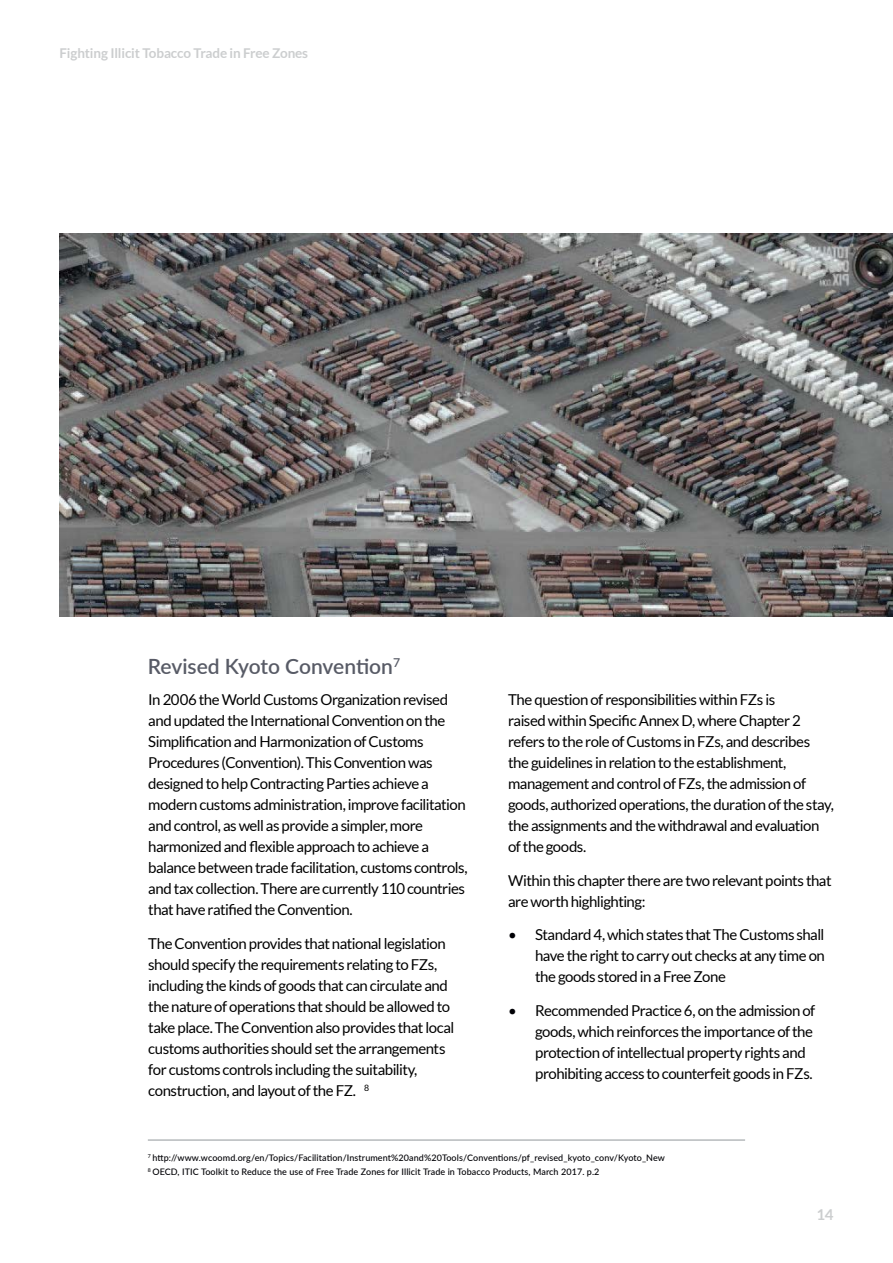
<style>
.page{position:relative;width:893px;height:1263px;background:#fff}
.page>*{position:absolute;margin:0;border:0;box-sizing:border-box;transform-origin:0 0}
.t1{font:600 21px "Lato";letter-spacing:-.005em;color:#585b66}
.t2{font:15px/21px "Lato";letter-spacing:-.035em;color:#000}
.t3{font:700 15px "Lato";color:#cccecf}
.t4{font:700 13.5px "Lato";letter-spacing:-.01em;color:#cccecf}
.t5{font:500 9px/13.5px "Lato";letter-spacing:.01em;color:#000005}
.s1{color:#000005}
</style>
<div class="page">
<img style="left:60px;top:234px;width:833px;height:383px">
<hr style="left:148px;top:1140px;width:597px;height:1px;background:#92979a">
<p class="t4" style="left:60px;top:45px;width:250px">Fighting Illicit Tobacco Trade in Free Zones</p>
<h1 class="t1" style="left:148px;top:651px;width:254px">Revised Kyoto Convention<sup>7</sup></h1>
<p class="t2" style="left:148px;top:689px;width:321px">In 2006 the World Customs Organization revised and updated the International Convention on the Simplification and Harmonization of Customs Procedures (Convention). This Convention was designed to help Contracting Parties achieve a modern customs administration, improve facilitation and control, as well as provide a simpler, more harmonized and flexible approach to achieve a balance between trade facilitation, customs controls, and tax collection. There are currently 110 countries that have ratified the Convention.</p>
<p class="t2" style="left:148px;top:933px;width:308px">The Convention provides that national legislation should specify the requirements relating to FZs, including the kinds of goods that can circulate and the nature of operations that should be allowed to take place. The Convention also provides that local customs authorities should set the arrangements for customs controls including the suitability, construction, and layout of the FZ. <sup>8</sup></p>
<p class="t2" style="left:508px;top:689px;width:327px">The question of responsibilities within FZs is<br>raised within Specific Annex D, where Chapter 2 refers to the role of Customs in FZs, and describes the guidelines in relation to the establishment, management and control of FZs, the admission of goods, authorized operations, the duration of the stay, the assignments and the withdrawal and evaluation of the goods.</p>
<p class="t2" style="left:508px;top:870px;width:325px">Within this chapter there are two relevant points that are worth highlighting:</p>
<p class="t2" style="left:535px;top:924px;width:291px;text-align:justify;text-indent:-27px"><span class="s1">•</span> Standard 4, which states that The Customs shall have the right to carry out checks at any time on the goods stored in a Free Zone</p>
<p class="t2" style="left:535px;top:1000px;width:282px;text-indent:-27px"><span class="s1">•</span> Recommended Practice 6, on the admission of goods, which reinforces the importance of the protection of intellectual property rights and prohibiting access to counterfeit goods in FZs.</p>
<p class="t5" style="left:148px;top:1151px;width:519px"><sup>7</sup> http://www.wcoomd.org/en/Topics/Facilitation/Instrument%20and%20Tools/Conventions/pf_revised_kyoto_conv/Kyoto_New<br><sup>8</sup> OECD, ITIC Toolkit to Reduce the use of Free Trade Zones for Illicit Trade in Tobacco Products, March 2017. p.2</p>
<p class="t3" style="left:816px;top:1206px;width:19px">14</p>
</div>
